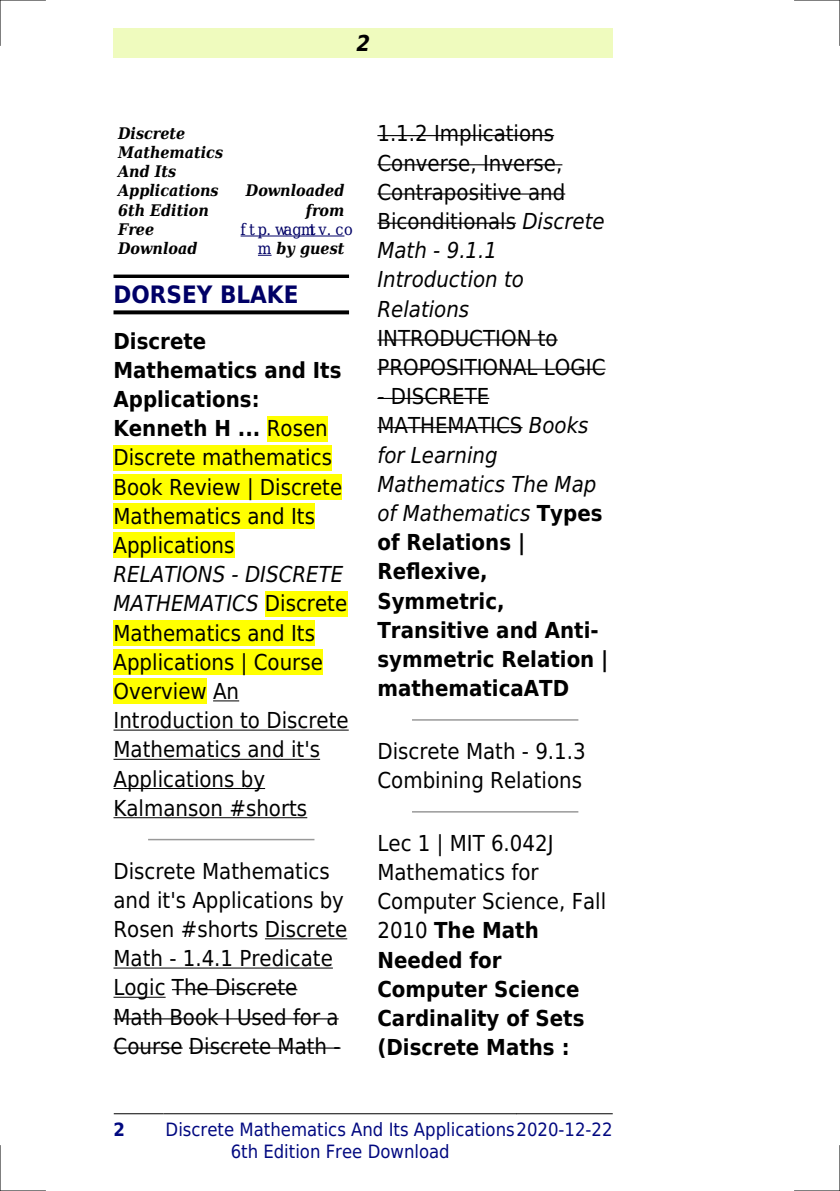
<style>
.page{position:relative;width:840px;height:1191px;background:#fff}
.page>*{position:absolute;margin:0;border:0;box-sizing:border-box;transform-origin:0 0}
.t1{font:700 24px "DejaVu Sans Condensed";color:#006}
.t2{font:22px/29.2px "DejaVu Sans Condensed";color:#000}
.t3{font:700 22px/29.2px "DejaVu Sans Condensed";color:#000}
.t4{font:italic 700 22px "DejaVu Sans Condensed";color:#000}
.t5{font:18.4px/22px "DejaVu Sans Condensed";color:#000880}
.t6{font:700 18.4px "DejaVu Sans Condensed";color:#000880}
.t7{font:italic 700 16px/19.2px "DejaVu Serif Condensed";color:#000}
.t8{font:16px/19.2px "DejaVu Serif Condensed";color:#006;text-align:center}
.s1{font-weight:700;font-style:italic;color:#000}
.s2{font-weight:700}
.s3{font-style:italic}
.s4{font-weight:400}
.s5{font-weight:400;font-style:italic}
</style>
<div class="page">
<div style="left:113px;top:28px;width:499px;height:30px;background:#effbbe"></div>
<hr style="left:114px;top:1113px;width:49px;height:1px;background:#000">
<hr style="left:164px;top:1113px;width:352px;height:1px;background:#000">
<hr style="left:516px;top:1113px;width:96px;height:1px;background:#000">
<hr style="left:240px;top:236px;width:104px;height:1px;background:#006">
<svg style="left:258px;top:255px;width:13px;height:1px"></svg>
<svg style="left:113px;top:274px;width:236px;height:4px"></svg>
<svg style="left:113px;top:310px;width:236px;height:4px"></svg>
<div style="left:267px;top:416px;width:60px;height:25px;background:#ff0"></div>
<div style="left:113px;top:445px;width:219px;height:25px;background:#ff0"></div>
<div style="left:113px;top:474px;width:229px;height:26px;background:#ff0"></div>
<div style="left:113px;top:503px;width:202px;height:26px;background:#ff0"></div>
<div style="left:113px;top:532px;width:121px;height:26px;background:#ff0"></div>
<div style="left:265px;top:591px;width:82px;height:25px;background:#ff0"></div>
<div style="left:113px;top:620px;width:202px;height:26px;background:#ff0"></div>
<div style="left:113px;top:649px;width:210px;height:26px;background:#ff0"></div>
<div style="left:113px;top:678px;width:94px;height:26px;background:#ff0"></div>
<svg style="left:213px;top:700px;width:26px;height:1px"></svg>
<hr style="left:113px;top:729px;width:235px;height:1px;background:#000">
<hr style="left:113px;top:759px;width:207px;height:1px;background:#000">
<hr style="left:113px;top:788px;width:152px;height:1px;background:#000">
<hr style="left:113px;top:817px;width:194px;height:1px;background:#000">
<hr style="left:149px;top:839px;width:164px;height:1px;background:#999">
<hr style="left:265px;top:938px;width:82px;height:1px;background:#000">
<hr style="left:113px;top:967px;width:220px;height:1px;background:#000">
<hr style="left:113px;top:996px;width:52px;height:1px;background:#000">
<hr style="left:172px;top:989px;width:125px;height:1px;background:#000">
<hr style="left:113px;top:1018px;width:225px;height:1px;background:#000">
<hr style="left:113px;top:1047px;width:69px;height:1px;background:#000">
<hr style="left:189px;top:1047px;width:151px;height:1px;background:#000">
<hr style="left:377px;top:135px;width:177px;height:1px;background:#000">
<hr style="left:377px;top:164px;width:185px;height:1px;background:#000">
<hr style="left:377px;top:193px;width:188px;height:2px;background:#000">
<hr style="left:377px;top:223px;width:139px;height:1px;background:#000">
<hr style="left:377px;top:339px;width:180px;height:1px;background:#000">
<hr style="left:377px;top:369px;width:228px;height:1px;background:#000">
<hr style="left:377px;top:398px;width:112px;height:1px;background:#000">
<hr style="left:377px;top:427px;width:145px;height:1px;background:#000">
<hr style="left:412px;top:719px;width:165px;height:1px;background:#999">
<hr style="left:412px;top:811px;width:165px;height:1px;background:#999">
<hr style="left:0;top:0;width:45px;height:1px;background:#000">
<hr style="left:794px;top:0;width:45px;height:1px;background:#000">
<hr style="left:0;top:1190px;width:45px;height:1px;background:#000">
<hr style="left:794px;top:1190px;width:45px;height:1px;background:#000">
<hr style="left:0;top:0;width:1px;height:45px;background:#000">
<hr style="left:0;top:1145px;width:1px;height:46px;background:#000">
<hr style="left:839px;top:0;width:1px;height:45px;background:#000">
<hr style="left:839px;top:1145px;width:1px;height:46px;background:#000">
<p class="t4" style="left:356px;top:30px;width:15px">2</p>
<p class="t7" style="left:118px;top:124px;width:106px">Discrete<br>Mathematics<br>And Its<br>Applications<br>6th Edition<br>Free<br>Download</p>
<p class="t7" style="left:246px;top:181px;width:100px;text-align:right">Downloaded from</p>
<p class="t8" style="left:240px;top:219px;width:114px">ftp.wagmtv.co m <span class="s1">by guest</span></p>
<p class="t1" style="left:113px;top:280px;width:186px">DORSEY BLAKE</p>
<p class="t2" style="left:113px;top:326px;width:230px"><span class="s2">Discrete<br>Mathematics and Its<br>Applications:<br>Kenneth H ...</span> Rosen<br>Discrete mathematics<br>Book Review | Discrete<br>Mathematics and Its<br>Applications</p>
<p class="t2" style="left:113px;top:560px;width:236px"><span class="s3">RELATIONS - DISCRETE<br>MATHEMATICS</span> Discrete<br>Mathematics and Its<br>Applications | Course<br>Overview An<br>Introduction to Discrete<br>Mathematics and it's<br>Applications by<br>Kalmanson #shorts</p>
<p class="t2" style="left:113px;top:856px;width:235px">Discrete Mathematics and it's Applications by<br>Rosen #shorts Discrete<br>Math - 1.4.1 Predicate<br>Logic The Discrete<br>Math Book I Used for a<br>Course Discrete Math -</p>
<p class="t2" style="left:377px;top:119px;width:229px">1.1.2 Implications<br>Converse, Inverse,<br>Contrapositive and<br>Biconditionals <span class="s3">Discrete<br>Math - 9.1.1<br>Introduction to<br>Relations</span></p>
<p class="t2" style="left:377px;top:323px;width:229px">INTRODUCTION to<br>PROPOSITIONAL LOGIC</p>
<p class="t3" style="left:377px;top:382px;width:232px"><span class="s4">- DISCRETE<br>MATHEMATICS</span> <span class="s5">Books for Learning<br>Mathematics The Map of Mathematics</span> Types of Relations |<br>Reflexive,<br>Symmetric,<br>Transitive and Anti&shy;symmetric Relation | mathematicaATD</p>
<p class="t2" style="left:377px;top:736px;width:210px">Discrete Math - 9.1.3<br>Combining Relations</p>
<p class="t3" style="left:377px;top:828px;width:230px"><span class="s4">Lec 1 | MIT 6.042J<br>Mathematics for<br>Computer Science, Fall<br>2010</span> The Math<br>Needed for<br>Computer Science<br>Cardinality of Sets (Discrete Maths :</p>
<p class="t6" style="left:113px;top:1118px;width:13px">2</p>
<p class="t5" style="left:230px;top:1118px;width:383px;text-indent:-65px">Discrete Mathematics And Its Applications2020-12-22<br>6th Edition Free Download</p>
</div>
